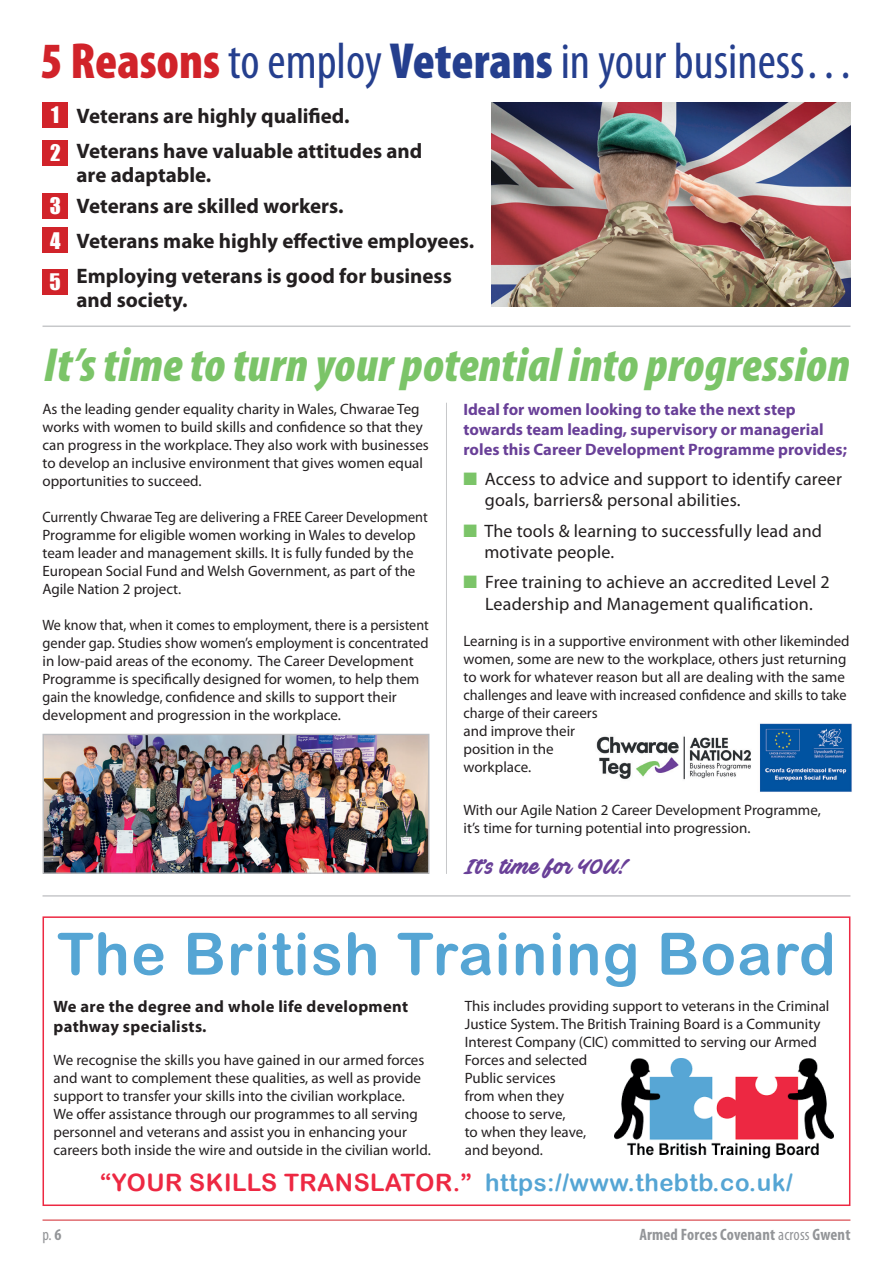
<style>
.page{position:relative;width:893px;height:1263px;background:#fff}
.page>*{position:absolute;margin:0;border:0;box-sizing:border-box;transform-origin:0 0}
.t1{font:58.5px "Arial Rounded MT Bold";letter-spacing:.025em;color:#55a5d4}
.t2{font:condensed 51px "Myriad Pro";color:#253f8e}
.t3{font:italic 900 condensed 48px "Myriad Pro";letter-spacing:.01em;color:#7bc468}
.t4{font:24px "Arial Rounded MT Bold";letter-spacing:.02em;color:#55a5d4}
.t5{font:700 21px/34.7px "Myriad Pro";color:#231f20}
.t6{font:21px "Ave Fedan PERSONALUSEONLY";color:#694098}
.t7{font:21px/34.3px "Impact";color:#fff}
.t8{font:18px/21.6px "Myriad Pro";letter-spacing:.01em;color:#231f20}
.t9{font:700 16.5px/19.8px "Myriad Pro";color:#694098}
.t10{font:700 16.5px/19.8px "Myriad Pro";letter-spacing:.02em;color:#231f20}
.t11{font:700 condensed 16.5px "Myriad Pro";letter-spacing:.01em;color:#939598}
.t12{font:condensed 16.5px "Myriad Pro";color:#939598}
.t13{font:15px/18px "Myriad Pro";color:#231f20}
.t14{font:15px/18px "Myriad Pro";color:#231f20;scale:.94 1}
.t15{font:15px/18px "Myriad Pro";color:#231f20;scale:.95 1}
.s1{font-weight:900;color:#d1232a}
.s2{font-weight:900}
.s3{color:#7bc468}
.s4{color:#ed2842}
.s5{font-weight:700}
.s6{font-weight:400}
</style>
<div class="page">
<hr style="left:43px;top:1220px;width:807px;height:1px;background:#d1232a">
<hr style="left:446px;top:403px;width:1px;height:471px;background:#c7c8ca">
<div style="left:43px;top:916px;width:807px;height:290px;border:2px solid #ed2842"></div>
<img style="left:491px;top:102px;width:359px;height:204px">
<img style="left:596px;top:723px;width:256px;height:69px">
<div style="left:43px;top:140px;width:25px;height:26px;background:#d1232a"></div>
<div style="left:43px;top:193px;width:25px;height:26px;background:#d1232a"></div>
<div style="left:43px;top:227px;width:25px;height:26px;background:#d1232a"></div>
<div style="left:43px;top:269px;width:25px;height:25px;background:#d1232a"></div>
<div style="left:43px;top:102px;width:25px;height:26px;background:#d1232a"></div>
<hr style="left:43px;top:895px;width:807px;height:2px;background:#c7c8ca">
<hr style="left:43px;top:325px;width:807px;height:2px;background:#c7c8ca">
<img style="left:614px;top:1058px;width:220px;height:101px">
<img style="left:45px;top:736px;width:382px;height:136px">
<div style="left:43px;top:734px;width:386px;height:140px;border:1px solid #bcbdc0"></div>
<h2 class="t2" style="left:40px;top:33px;width:815px"><span class="s1">5 Reasons</span> to employ <span class="s2">Veterans</span> in your business…</h2>
<h3 class="t7" style="left:51px;top:97px;width:10px">1</h3>
<h3 class="t7" style="left:50px;top:135px;width:12px">2</h3>
<h3 class="t7" style="left:50px;top:188px;width:13px">3<br>4</h3>
<h3 class="t7" style="left:50px;top:264px;width:13px">5</h3>
<h3 class="t5" style="left:77px;top:98px;width:347px">Veterans are highly qualified.<br>Veterans have valuable attitudes and</h3>
<h3 class="t5" style="left:77px;top:158px;width:269px;line-height:31.7px">are adaptable.<br>Veterans are skilled workers.</h3>
<h3 class="t5" style="left:77px;top:223px;width:399px">Veterans make highly effective employees.<br>Employing veterans is good for business</h3>
<h3 class="t5" style="left:77px;top:282px;width:113px">and society.</h3>
<h3 class="t3" style="left:44px;top:339px;width:808px">It’s time to turn your potential into progression</h3>
<p class="t13" style="left:43px;top:400px;width:388px">As the leading gender equality charity in Wales, Chwarae Teg works with women to build skills and confidence so that they can progress in the workplace. They also work with businesses to develop an inclusive environment that gives women equal opportunities to succeed.</p>
<p class="t15" style="left:43px;top:508px;width:407px">Currently Chwarae Teg are delivering a FREE Career Development Programme for eligible women working in Wales to develop team leader and management skills. It is fully funded by the European Social Fund and Welsh Government, as part of the Agile Nation 2 project.</p>
<p class="t14" style="left:43px;top:616px;width:412px">We know that, when it comes to employment, there is a persistent gender gap. Studies show women’s employment is concentrated in low-paid areas of the economy. The Career Development Programme is specifically designed for women, to help them gain the knowledge, confidence and skills to support their development and progression in the workplace.</p>
<p class="t9" style="left:463px;top:399px;width:385px">Ideal for women looking to take the next step towards team leading, supervisory or managerial roles this Career Development Programme provides;</p>
<p class="t8" style="left:485px;top:468px;width:359px;text-indent:-21px"><span class="s3">■</span> Access to advice and support to identify career goals, barriers&amp; personal abilities.</p>
<p class="t8" style="left:484px;top:519px;width:339px;text-indent:-21px"><span class="s3">■</span> The tools &amp; learning to successfully lead and motivate people.</p>
<p class="t8" style="left:463px;top:571px;width:368px;text-align:center"><span class="s3">■</span> Free training to achieve an accredited Level 2<br>Leadership and Management qualification.</p>
<p class="t13" style="left:463px;top:631px;width:388px">Learning is in a supportive environment with other likeminded women, some are new to the workplace, others just returning to work for whatever reason but all are dealing with the same challenges and leave with increased confidence and skills to take charge of their careers<br>and improve their<br>position in the<br>workplace.</p>
<p class="t13" style="left:463px;top:801px;width:359px">With our Agile Nation 2 Career Development Programme, it’s time for turning potential into progression.</p>
<h3 class="t6" style="left:463px;top:853px;width:163px">It’s time for YOU!</h3>
<h1 class="t1" style="left:57px;top:919px;width:780px">The British Training Board</h1>
<p class="t10" style="left:54px;top:996px;width:356px">We are the degree and whole life development pathway specialists.</p>
<p class="t13" style="left:54px;top:1050px;width:379px">We recognise the skills you have gained in our armed forces and want to complement these qualities, as well as provide support to transfer your skills into the civilian workplace.<br>We offer assistance through our programmes to all serving personnel and veterans and assist you in enhancing your careers both inside the wire and outside in the civilian world.</p>
<p class="t13" style="left:465px;top:996px;width:366px">This includes providing support to veterans in the Criminal<br>Justice System. The British Training Board is a Community<br>Interest Company (CIC) committed to serving our Armed<br>Forces and selected<br>Public services<br>from when they<br>choose to serve,<br>to when they leave,<br>and beyond.</p>
<h3 class="t4" style="left:100px;top:1169px;width:694px"><span class="s4">“YOUR SKILLS TRANSLATOR.”</span> https://www.thebtb.co.uk/</h3>
<p class="t12" style="left:43px;top:1226px;width:20px">p. <span class="s5">6</span></p>
<p class="t11" style="left:639px;top:1226px;width:213px">Armed Forces Covenant <span class="s6">across</span> Gwent</p>
</div>
